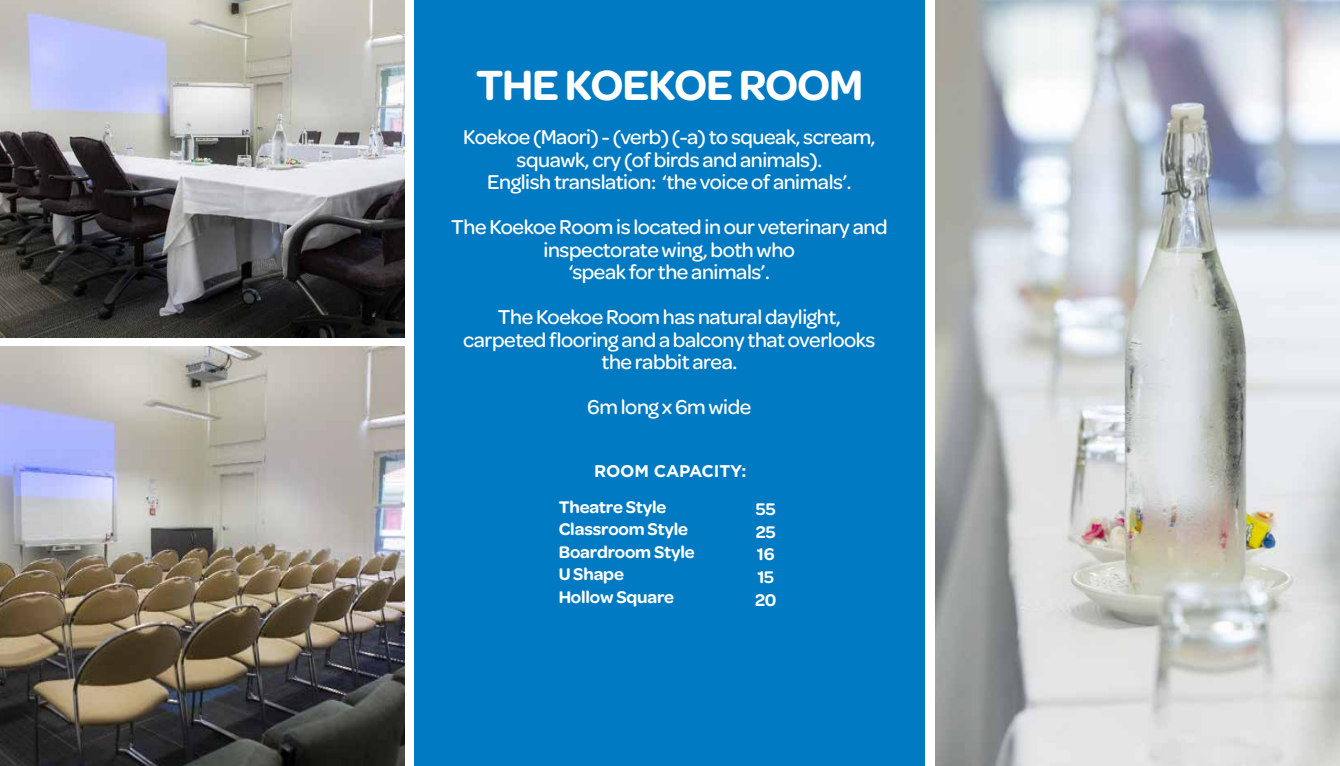
<style>
.page{position:relative;width:1340px;height:766px;background:#fff}
.page>*{position:absolute;margin:0;border:0;box-sizing:border-box;transform-origin:0 0}
.t1{font:600 45px "Omnes";letter-spacing:-.025em;color:#fff}
.t2{font:500 21.38px/22.5px "Omnes";letter-spacing:-.02em;color:#fff;text-align:center}
.t3{font:600 18px "Omnes";letter-spacing:-.01em;color:#fff}
.t4{font:700 16.88px "Gotham";letter-spacing:-.01em;color:#fff}
</style>
<div class="page">
<div style="left:415px;top:0;width:509px;height:765px;background:#007ac2"></div>
<img style="left:935px;top:0;width:404px;height:765px">
<img style="left:0;top:0;width:405px;height:337px">
<img style="left:0;top:346px;width:405px;height:419px">
<p class="t1" style="left:476px;top:59px;width:389px">THE KOEKOE ROOM</p>
<p class="t2" style="left:463px;top:126px;width:414px">Koekoe (Maori) - (verb)(-a) to squeak, scream, squawk, cry (of birds and animals).<br>English translation: ‘the voice of animals’.</p>
<p class="t2" style="left:451px;top:216px;width:438px">The Koekoe Room is located in our veterinary and inspectorate wing, both who<br>‘speak for the animals’.</p>
<p class="t2" style="left:463px;top:306px;width:413px">The Koekoe Room has natural daylight, carpeted flooring and a balcony that overlooks the rabbit area.</p>
<p class="t2" style="left:587px;top:396px;width:166px">6m long x 6m wide</p>
<p class="t4" style="left:594px;top:460px;width:154px">ROOM CAPACITY:</p>
<p class="t3" style="left:558px;top:496px;width:109px">Theatre Style</p>
<p class="t3" style="left:558px;top:518px;width:131px">Classroom Style</p>
<p class="t3" style="left:558px;top:541px;width:137px">Boardroom Style</p>
<p class="t3" style="left:558px;top:563px;width:67px">U Shape</p>
<p class="t3" style="left:558px;top:586px;width:117px">Hollow Square</p>
<p class="t3" style="left:756px;top:499px;width:21px">55</p>
<p class="t3" style="left:756px;top:521px;width:21px">25</p>
<p class="t3" style="left:757px;top:544px;width:19px">16</p>
<p class="t3" style="left:757px;top:566px;width:18px">15</p>
<p class="t3" style="left:755px;top:589px;width:23px">20</p>
</div>
